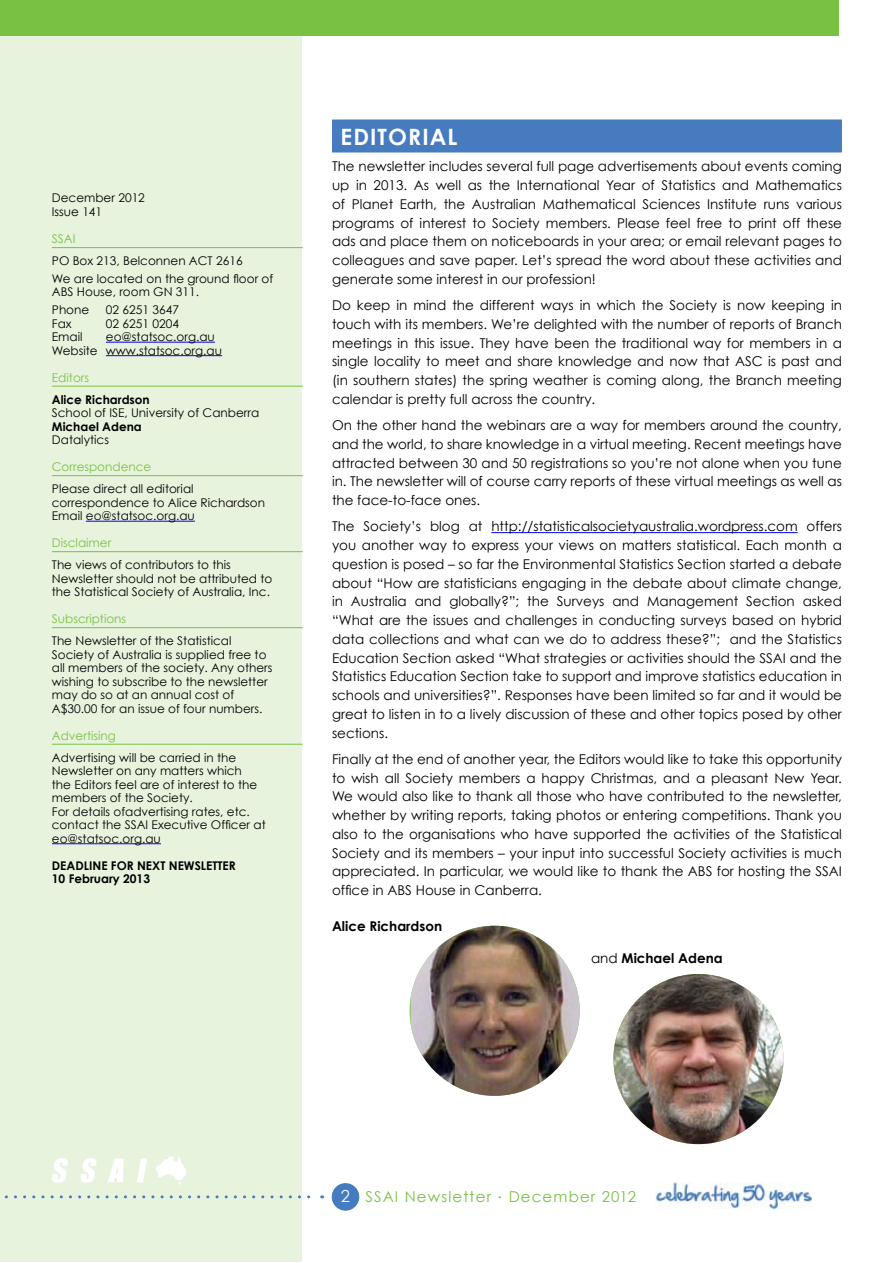
<style>
.page{position:relative;width:893px;height:1263px;background:#fff}
.page>*{position:absolute;margin:0;border:0;box-sizing:border-box;transform-origin:0 0}
.t1{font:700 22.5px "Century Gothic";letter-spacing:.05em;color:#fff}
.t2{font:15px "Century Gothic";letter-spacing:.075em;color:#78c143}
.t3{font:13.5px/18.8px "Century Gothic";color:#000;text-align:justify}
.t4{font:700 13.5px "Century Gothic";color:#000}
.t5{font:12px/13.5px "Century Gothic";color:#000}
.t6{font:700 12px/13.5px "Century Gothic";color:#000}
.t7{font:12px "Century Gothic";color:#78c143}
.s1{font-weight:400}
.s2{font-size:16.5px;color:#fff}
</style>
<div class="page">
<img style="left:656px;top:1182px;width:155px;height:26px">
<div style="left:0;top:0;width:302px;height:1261px;background:#e8f3de"></div>
<div style="left:332px;top:1183px;width:27px;height:28px;background:#467cbf;border-radius:50%"></div>
<svg style="left:4px;top:1195px;width:319px;height:3px"></svg>
<svg style="left:52px;top:1158px;width:16px;height:25px"></svg>
<svg style="left:81px;top:1158px;width:16px;height:25px"></svg>
<svg style="left:107px;top:1159px;width:17px;height:23px"></svg>
<svg style="left:137px;top:1159px;width:10px;height:23px"></svg>
<svg style="left:156px;top:1156px;width:30px;height:29px"></svg>
<div style="left:0;top:0;width:838px;height:36px;background:#78c143"></div>
<div style="left:332px;top:119px;width:510px;height:33px;background:#467cbf"></div>
<hr style="left:491px;top:532px;width:307px;height:1px;background:#00f">
<hr style="left:52px;top:247px;width:251px;height:1px;background:#78c143">
<hr style="left:106px;top:342px;width:109px;height:1px;background:#00f">
<hr style="left:106px;top:355px;width:116px;height:1px;background:#00f">
<hr style="left:52px;top:386px;width:251px;height:1px;background:#78c143">
<hr style="left:52px;top:475px;width:251px;height:1px;background:#78c143">
<hr style="left:86px;top:521px;width:109px;height:1px;background:#00f">
<hr style="left:52px;top:551px;width:251px;height:1px;background:#78c143">
<hr style="left:52px;top:627px;width:251px;height:1px;background:#78c143">
<hr style="left:52px;top:744px;width:251px;height:1px;background:#78c143">
<hr style="left:52px;top:843px;width:109px;height:1px;background:#00f">
<img style="left:613px;top:974px;width:170px;height:170px;border-radius:85px">
<img style="left:411px;top:926px;width:169px;height:170px">
<p class="t5" style="left:52px;top:191px;width:95px">December 2012<br>Issue 141</p>
<p class="t7" style="left:52px;top:231px;width:25px">SSAI</p>
<p class="t5" style="left:52px;top:252px;width:223px;line-height:17.7px">PO Box 213, Belconnen ACT 2616<br>We are located on the ground floor of</p>
<p class="t5" style="left:52px;top:283px;width:149px;line-height:17.7px">ABS House, room GN 311.<br>Phone</p>
<p class="t5" style="left:106px;top:303px;width:75px">02 6251 3647</p>
<p class="t5" style="left:52px;top:316px;width:21px">Fax</p>
<p class="t5" style="left:106px;top:316px;width:75px">02 6251 0204</p>
<p class="t5" style="left:52px;top:330px;width:32px">Email</p>
<p class="t5" style="left:52px;top:330px;width:172px;text-indent:54px">eo@statsoc.org.au<br>Website www.statsoc.org.au</p>
<p class="t7" style="left:52px;top:370px;width:39px">Editors</p>
<p class="t6" style="left:52px;top:392px;width:99px">Alice Richardson</p>
<p class="t5" style="left:52px;top:406px;width:209px">School of ISE, University of Canberra</p>
<p class="t6" style="left:52px;top:419px;width:92px">Michael Adena</p>
<p class="t5" style="left:52px;top:433px;width:59px">Datalytics</p>
<p class="t7" style="left:52px;top:459px;width:101px">Correspondence</p>
<p class="t5" style="left:52px;top:482px;width:215px">Please direct all editorial correspondence to Alice Richardson<br>Email eo@statsoc.org.au</p>
<p class="t7" style="left:52px;top:535px;width:61px">Disclaimer</p>
<p class="t5" style="left:52px;top:558px;width:222px">The views of contributors to this<br>Newsletter should not be attributed to the Statistical Society of Australia, Inc.</p>
<p class="t7" style="left:52px;top:611px;width:76px">Subscriptions</p>
<p class="t5" style="left:52px;top:634px;width:222px">The Newsletter of the Statistical Society of Australia is supplied free to all members of the society. Any others wishing to subscribe to the newsletter may do so at an annual cost of A$30.00 for an issue of four numbers.</p>
<p class="t7" style="left:52px;top:728px;width:66px">Advertising</p>
<p class="t5" style="left:52px;top:750px;width:215px">Advertising will be carried in the<br>Newsletter on any matters which<br>the Editors feel are of interest to the members of the Society.<br>For details ofadvertising rates, etc. contact the SSAI Executive Officer at eo@statsoc.org.au</p>
<p class="t6" style="left:52px;top:858px;width:68px">DEADLINE FOR</p>
<p class="t6" style="left:52px;top:858px;width:150px;text-indent:85px">NEXTNEWSLETTER<br>10 February 2013</p>
<h1 class="t1" style="left:340px;top:123px;width:118px">Editorial</h1>
<p class="t3" style="left:332px;top:157px;width:511px">The newsletter includes several full page advertisements about events coming up in 2013. As well as the International Year of Statistics and Mathematics of Planet Earth, the Australian Mathematical Sciences Institute runs various programs of interest to Society members. Please feel free to print off these ads and place them on noticeboards in your area; or email relevant pages to colleagues and save paper. Let’s spread the word about these activities and generate some interest in our profession!</p>
<p class="t3" style="left:332px;top:296px;width:511px">Do keep in mind the different ways in which the Society is now keeping in touch with its members. We’re delighted with the number of reports of Branch meetings in this issue. They have been the traditional way for members in a single locality to meet and share knowledge and now that ASC is past and (in southern states) the spring weather is coming along, the Branch meeting calendar is pretty full across the country.</p>
<p class="t3" style="left:332px;top:416px;width:511px">On the other hand the webinars are a way for members around the country, and the world, to share knowledge in a virtual meeting. Recent meetings have attracted between 30 and 50 registrations so you’re not alone when you tune in. The newsletter will of course carry reports of these virtual meetings as well as the face-to-face ones.</p>
<p class="t3" style="left:332px;top:517px;width:511px">The Society’s blog at http://statisticalsocietyaustralia.wordpress.com offers you another way to express your views on matters statistical. Each month a question is posed – so far the Environmental Statistics Section started a debate about “How are statisticians engaging in the debate about climate change, in Australia and globally?”; the Surveys and Management Section asked “What are the issues and challenges in conducting surveys based on hybrid data collections and what can we do to address these?”; and the Statistics Education Section asked “What strategies or activities should the SSAI and the Statistics Education Section take to support and improve statistics education in schools and universities?”. Responses have been limited so far and it would be great to listen in to a lively discussion of these and other topics posed by other sections.</p>
<p class="t3" style="left:332px;top:749px;width:511px">Finally at the end of another year, the Editors would like to take this opportunity to wish all Society members a happy Christmas, and a pleasant New Year.<br>We would also like to thank all those who have contributed to the newsletter, whether by writing reports, taking photos or entering competitions. Thank you also to the organisations who have supported the activities of the Statistical Society and its members – your input into successful Society activities is much appreciated. In particular, we would like to thank the ABS for hosting the SSAI office in ABS House in Canberra.</p>
<p class="t4" style="left:332px;top:917px;width:112px">Alice Richardson</p>
<p class="t4" style="left:591px;top:949px;width:133px"><span class="s1">and</span> Michael Adena</p>
<p class="t2" style="left:341px;top:1187px;width:297px"><span class="s2">2</span> SSAI Newsletter <sup>.</sup> December 2012</p>
</div>
